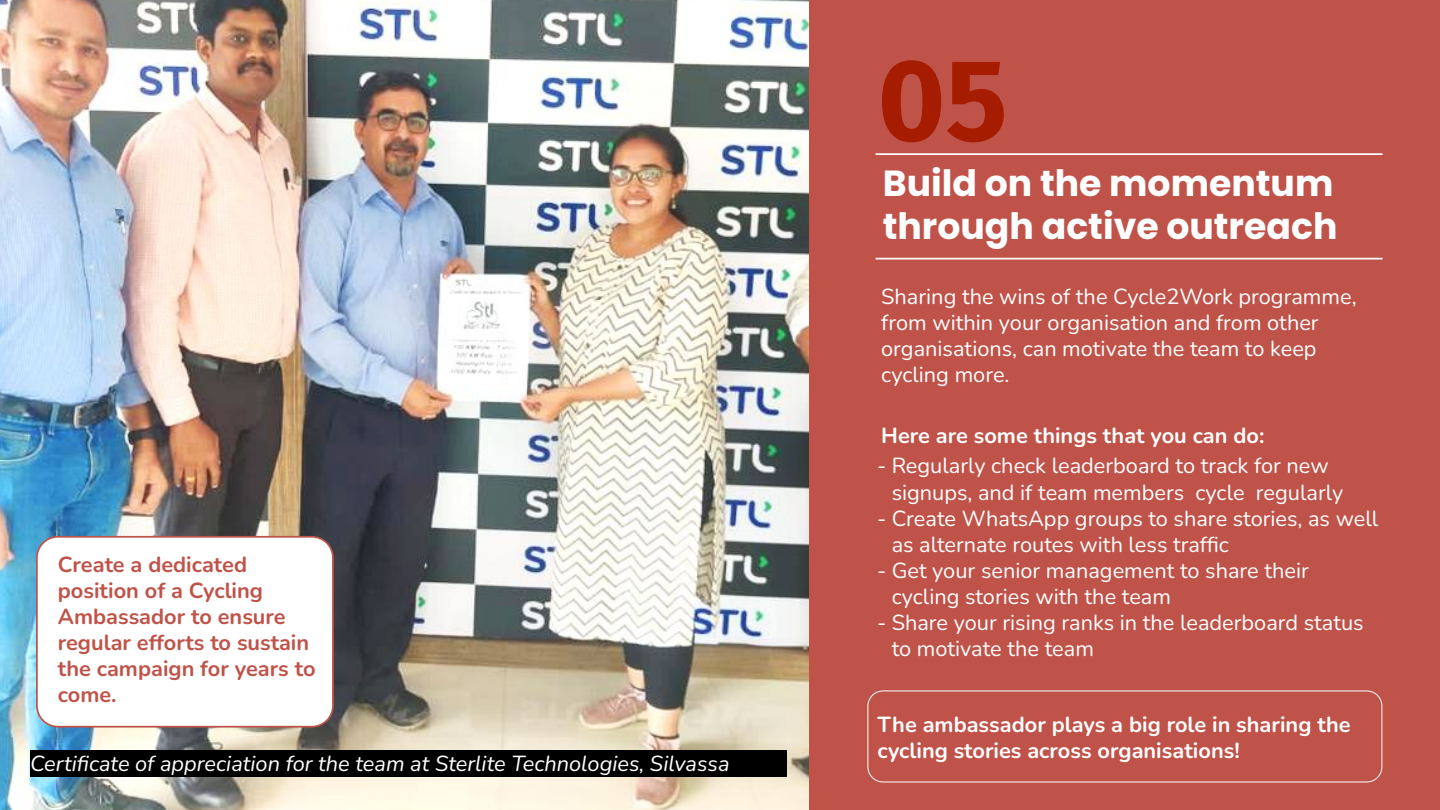
<style>
.page{position:relative;width:1440px;height:810px;background:#bf5349}
.page>*{position:absolute;margin:0;border:0;box-sizing:border-box;transform-origin:0 0}
.t1{font:700 116.02px "Fira Sans";color:#a61c00}
.t2{font:700 36.22px/43.5px "Poppins";color:#fff}
.t3{font:21.75px/26.1px "Nunito";color:#fff}
.t4{font:700 21.75px/26.1px "Nunito";color:#fff}
.t5{font:700 21.75px/26.1px "Nunito";color:#bf5349}
.t6{font:italic 21.75px "Nunito";color:#fff}
</style>
<div class="page">
<img style="left:0;top:0;width:809px;height:810px">
<hr style="left:876px;top:153px;width:507px;height:2px;background:#fff">
<hr style="left:876px;top:258px;width:507px;height:2px;background:#fff">
<svg style="left:867px;top:690px;width:516px;height:93px"></svg>
<div style="left:30px;top:750px;width:757px;height:27px;background:#000"></div>
<div style="left:35px;top:535px;width:300px;height:193px;background:#fff"></div>
<p class="t5" style="left:58px;top:551px;width:259px">Create a dedicated position of a Cycling<br>Ambassador to ensure regular efforts to sustain the campaign for years to come.</p>
<p class="t6" style="left:30px;top:749px;width:701px">Certificate of appreciation for the team at Sterlite Technologies, Silvassa</p>
<h1 class="t1" style="left:878px;top:2px;width:132px">05</h1>
<h2 class="t2" style="left:883px;top:161px;width:456px">Build on the momentum through active outreach</h2>
<p class="t3" style="left:881px;top:282px;width:477px">Sharing the wins of the Cycle2Work programme, from within your organisation and from other organisations, can motivate the team to keep cycling more.</p>
<p class="t4" style="left:881px;top:422px;width:385px">Here are some things that you can do:</p>
<p class="t3" style="left:892px;top:452px;width:453px;text-indent:-14px">- Regularly check leaderboard to track for new signups, and if team members cycle regularly</p>
<p class="t3" style="left:892px;top:504px;width:488px;text-indent:-14px">- Create WhatsApp groups to share stories, as well as alternate routes with less traffic</p>
<p class="t3" style="left:892px;top:557px;width:419px;text-indent:-14px">- Get your senior management to share their cycling stories with the team</p>
<p class="t3" style="left:892px;top:609px;width:474px;text-indent:-14px">- Share your rising ranks in the leaderboard status to motivate the team</p>
<p class="t4" style="left:878px;top:711px;width:474px">The ambassador plays a big role in sharing the cycling stories across organisations!</p>
</div>
